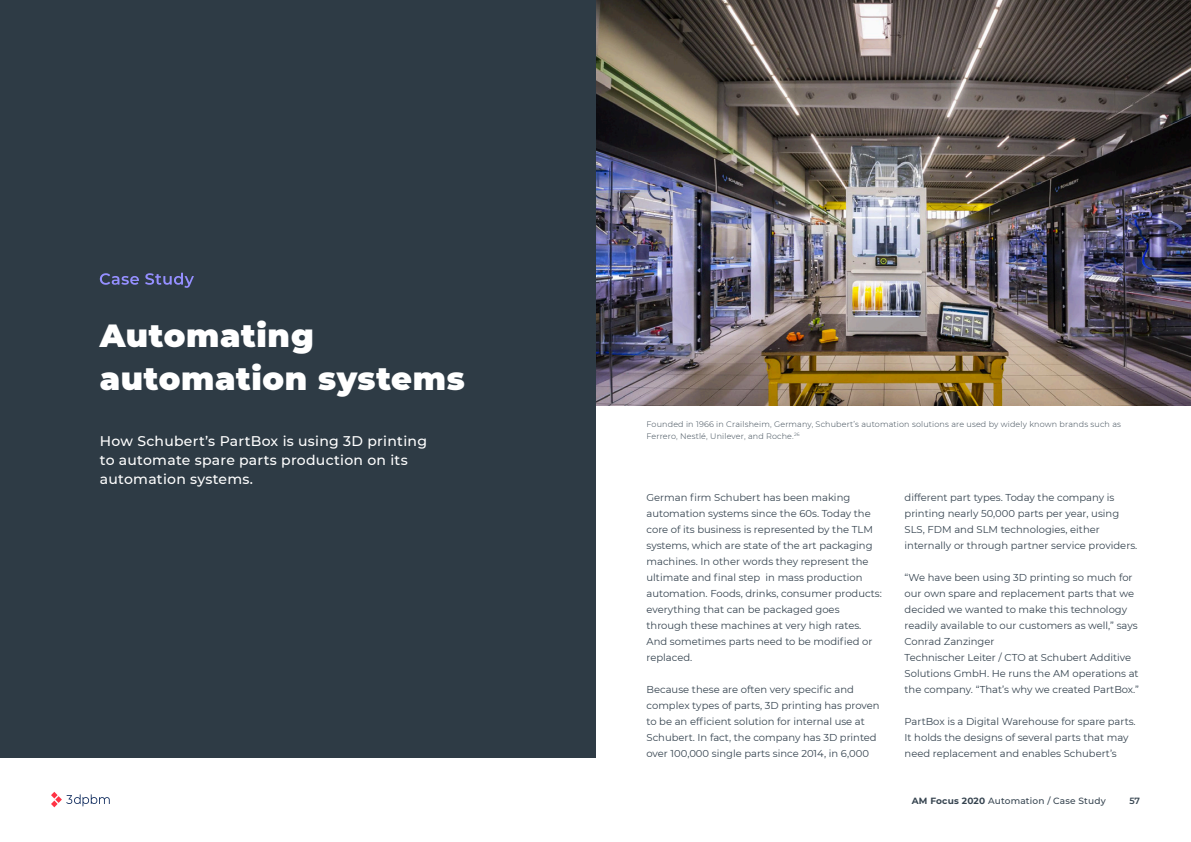
<style>
.page{position:relative;width:1191px;height:842px;background:#fff}
.page>*{position:absolute;margin:0;border:0;box-sizing:border-box;transform-origin:0 0}
.Headline_-_Align_Lef{font:900 32px/43.1px "Montserrat";letter-spacing:.02em;color:#fff}
.Headline_-_Align_Lef-2{font:500 14px/19px "Montserrat";letter-spacing:.02em;color:#fff}
.Body_Text{font:10px/16px "Montserrat";color:#364450}
.t1{font:500 9px "Montserrat";letter-spacing:.02em;color:#364450}
.t2{font:600 9px "Montserrat";color:#364450}
.Body_Text-2{font:300 8px/12px "Montserrat";letter-spacing:.02em;color:#364450}
.s1{font-weight:700}
</style>
<div class="page">
<img style="left:595px;top:0;width:596px;height:405px">
<div style="left:0;top:0;width:595px;height:757px;background:#2e3b45"></div>
<svg style="left:100px;top:273px;width:94px;height:15px"></svg>
<svg style="left:51px;top:792px;width:59px;height:15px"></svg>
<p class="Headline_-_Align_Lef" style="left:100px;top:312px;width:366px">Automating automation systems</p>
<p class="Headline_-_Align_Lef-2" style="left:100px;top:431px;width:329px">How Schubert’s PartBox is using 3D printing to automate spare parts production on its automation systems.</p>
<p class="Body_Text-2" style="left:646px;top:418px;width:476px">Founded in 1966 in Crailsheim, Germany, Schubert’s automation solutions are used by widely known brands such as<br>Ferrero, Nestlé, Unilever, and Roche.<sup>26</sup></p>
<p class="Body_Text" style="left:646px;top:489px;width:237px">German firm Schubert has been making automation systems since the 60s. Today the core of its business is represented by the TLM systems, which are state of the art packaging machines. In other words they represent the ultimate and final step in mass production automation. Foods, drinks, consumer products: everything that can be packaged goes through these machines at very high rates.<br>And sometimes parts need to be modified or replaced.</p>
<p class="Body_Text" style="left:646px;top:681px;width:234px">Because these are often very specific and complex types of parts, 3D printing has proven to be an efficient solution for internal use at Schubert. In fact, the company has 3D printed over 100,000 single parts since 2014, in 6,000</p>
<p class="Body_Text" style="left:904px;top:489px;width:234px">different part types. Today the company is printing nearly 50,000 parts per year, using SLS, FDM and SLM technologies, either internally or through partner service providers.</p>
<p class="Body_Text" style="left:904px;top:569px;width:234px">“We have been using 3D printing so much for our own spare and replacement parts that we decided we wanted to make this technology readily available to our customers as well,” says Conrad Zanzinger</p>
<p class="Body_Text" style="left:904px;top:649px;width:236px">Technischer Leiter / CTO at Schubert Additive<br>Solutions GmbH. He runs the AM operations at the company. “That’s why we created PartBox.”</p>
<p class="Body_Text" style="left:904px;top:713px;width:233px">PartBox is a Digital Warehouse for spare parts.<br>It holds the designs of several parts that may need replacement and enables Schubert’s</p>
<p class="t1" style="left:911px;top:794px;width:195px"><span class="s1">AM Focus 2020</span> Automation / Case Study</p>
<p class="t2" style="left:1129px;top:794px;width:12px">57</p>
</div>
